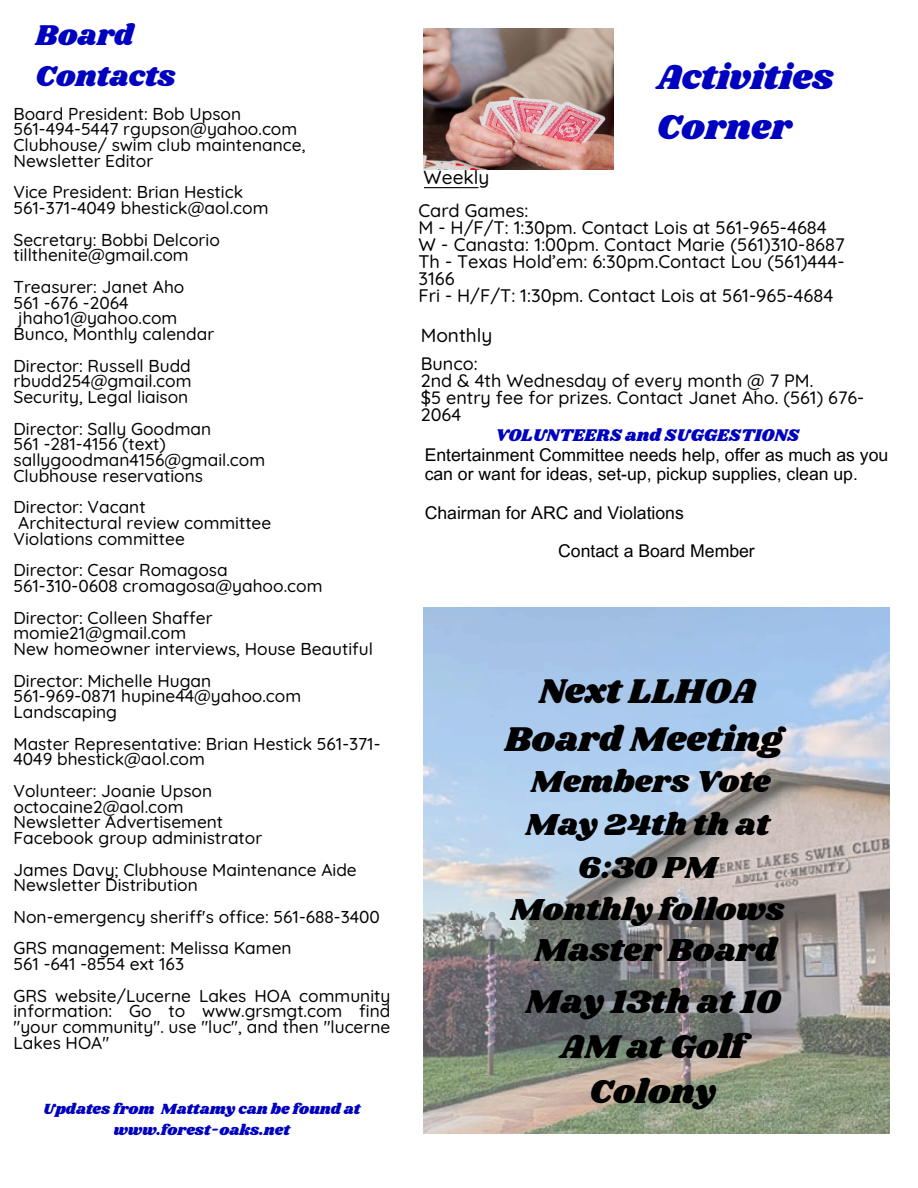
<style>
.page{position:relative;width:918px;height:1188px;background:#fff}
.page>*{position:absolute;margin:0;border:0;box-sizing:border-box;transform-origin:0 0}
.t1{font:35.7px/48.3px "Shrikhand";color:#000;text-align:center}
.t2{font:35.7px/49.5px "Shrikhand";color:#0002bf}
.t3{font:34.2px/45px "Shrikhand";color:#000;text-align:center}
.t4{font:33px "Shrikhand";color:#000}
.t5{font:31.5px/42.8px "Shrikhand";color:#000;text-align:center}
.t6{font:29.7px/40.5px "Shrikhand";color:#0002bf}
.t7{font:500 19.05px "Quicksand";color:#040301}
.t8{font:500 18.15px/17.1px "Quicksand";color:#040301}
.t9{font:500 18px/16.8px "Quicksand";color:#040301}
.t10{font:17.55px/19.2px "Arial MT Pro";color:#000}
.t11{font:17.55px "Shrikhand";color:#0002bf}
.t12{font:500 17.25px/15.8px "Quicksand";color:#040301}
.t13{font:15.3px/20.9px "Shrikhand";color:#0002bf;text-align:center}
</style>
<div class="page">
<img style="left:424px;top:28px;width:190px;height:141px">
<img style="left:424px;top:607px;width:465px;height:527px">
<svg style="left:424px;top:187px;width:66px;height:1px"></svg>
<h4 class="t6" style="left:36px;top:16px;width:141px">Board<br>Contacts</h4>
<h3 class="t12" style="left:14px;top:105px;width:293px">Board President: Bob Upson<br>561-494-5447 rgupson@yahoo.com<br>Clubhouse/ swim club maintenance,<br>Newsletter Editor</h3>
<h3 class="t12" style="left:14px;top:184px;width:257px">Vice President: Brian Hestick<br>561-371-4049 bhestick@aol.com</h3>
<h3 class="t12" style="left:14px;top:231px;width:208px">Secretary: Bobbi Delcorio tillthenite@gmail.com</h3>
<h3 class="t12" style="left:14px;top:279px;width:202px">Treasurer: Janet Aho<br>561 -676 -2064 jhaho1@yahoo.com<br>Bunco, Monthly calendar</h3>
<h3 class="t12" style="left:14px;top:357px;width:180px;text-align:justify">Director: Russell Budd rbudd254@gmail.com Security, Legal liaison</h3>
<h3 class="t12" style="left:14px;top:420px;width:253px">Director: Sally Goodman<br>561 -281-4156 (text) sallygoodman4156@gmail.com<br>Clubhouse reservations</h3>
<h3 class="t12" style="left:14px;top:499px;width:259px">Director: Vacant<br>Architectural review committee<br>Violations committee</h3>
<h3 class="t12" style="left:14px;top:562px;width:311px">Director: Cesar Romagosa<br>561-310-0608 cromagosa@yahoo.com</h3>
<h3 class="t12" style="left:14px;top:609px;width:361px">Director: Colleen Shaffer momie21@gmail.com<br>New homeowner interviews, House Beautiful</h3>
<h3 class="t12" style="left:14px;top:672px;width:289px">Director: Michelle Hugan<br>561-969-0871 hupine44@yahoo.com<br>Landscaping</h3>
<h3 class="t12" style="left:14px;top:735px;width:369px">Master Representative: Brian Hestick 561-371-<br>4049 bhestick@aol.com</h3>
<h3 class="t12" style="left:14px;top:783px;width:250px">Volunteer: Joanie Upson octocaine2@aol.com<br>Newsletter Advertisement<br>Facebook group administrator</h3>
<p class="t12" style="left:14px;top:861px;width:345px">James Davy; Clubhouse Maintenance Aide<br>Newsletter Distribution</p>
<p class="t12" style="left:14px;top:909px;width:368px">Non-emergency sheriff's office: 561-688-3400</p>
<h1 class="t12" style="left:14px;top:940px;width:280px">GRS management: Melissa Kamen<br>561 -641 -8554 ext 163</h1>
<h3 class="t12" style="left:14px;top:987px;width:378px;text-align:justify">GRS website/Lucerne Lakes HOA community information: Go to www.grsmgt.com find "your community". use "luc", and then "lucerne Lakes HOA"</h3>
<h1 class="t13" style="left:43px;top:1099px;width:319px">Updates from Mattamy can be found at www.forest-oaks.net</h1>
<h3 class="t7" style="left:424px;top:165px;width:67px">Weekly</h3>
<h3 class="t2" style="left:657px;top:54px;width:178px">Activities<br>Corner</h3>
<h3 class="t8" style="left:418px;top:202px;width:428px">Card Games:<br>M - H/F/T: 1:30pm. Contact Lois at 561-965-4684<br>W - Canasta: 1:00pm. Contact Marie (561)310-8687<br>Th - Texas Hold’em: 6:30pm.Contact Lou (561)444- 3166<br>Fri - H/F/T: 1:30pm. Contact Lois at 561-965-4684</h3>
<h3 class="t7" style="left:421px;top:323px;width:73px">Monthly</h3>
<h3 class="t9" style="left:421px;top:355px;width:445px">Bunco:<br>2nd &amp; 4th Wednesday of every month @ 7 PM.<br>$5 entry fee for prizes. Contact Janet Aho. (561) 676-<br>2064</h3>
<h4 class="t11" style="left:495px;top:423px;width:305px">VOLUNTEERS and SUGGESTIONS</h4>
<p class="t10" style="left:425px;top:448px;width:465px">Entertainment Committee needs help, offer as much as you can or want for ideas, set-up, pickup supplies, clean up.</p>
<h1 class="t10" style="left:425px;top:505px;width:261px">Chairman for ARC and Violations</h1>
<h2 class="t10" style="left:558px;top:543px;width:198px">Contact a Board Member</h2>
<h3 class="t1" style="left:505px;top:668px;width:280px">Next LLHOA<br>Board Meeting</h3>
<h3 class="t5" style="left:510px;top:761px;width:276px">Members Vote<br>May 24th th at<br>6:30 PM<br>Monthly follows</h3>
<h4 class="t4" style="left:534px;top:927px;width:244px">Master Board</h4>
<h4 class="t3" style="left:525px;top:980px;width:257px">May 13th at 10<br>AM at Golf<br>Colony</h4>
</div>
